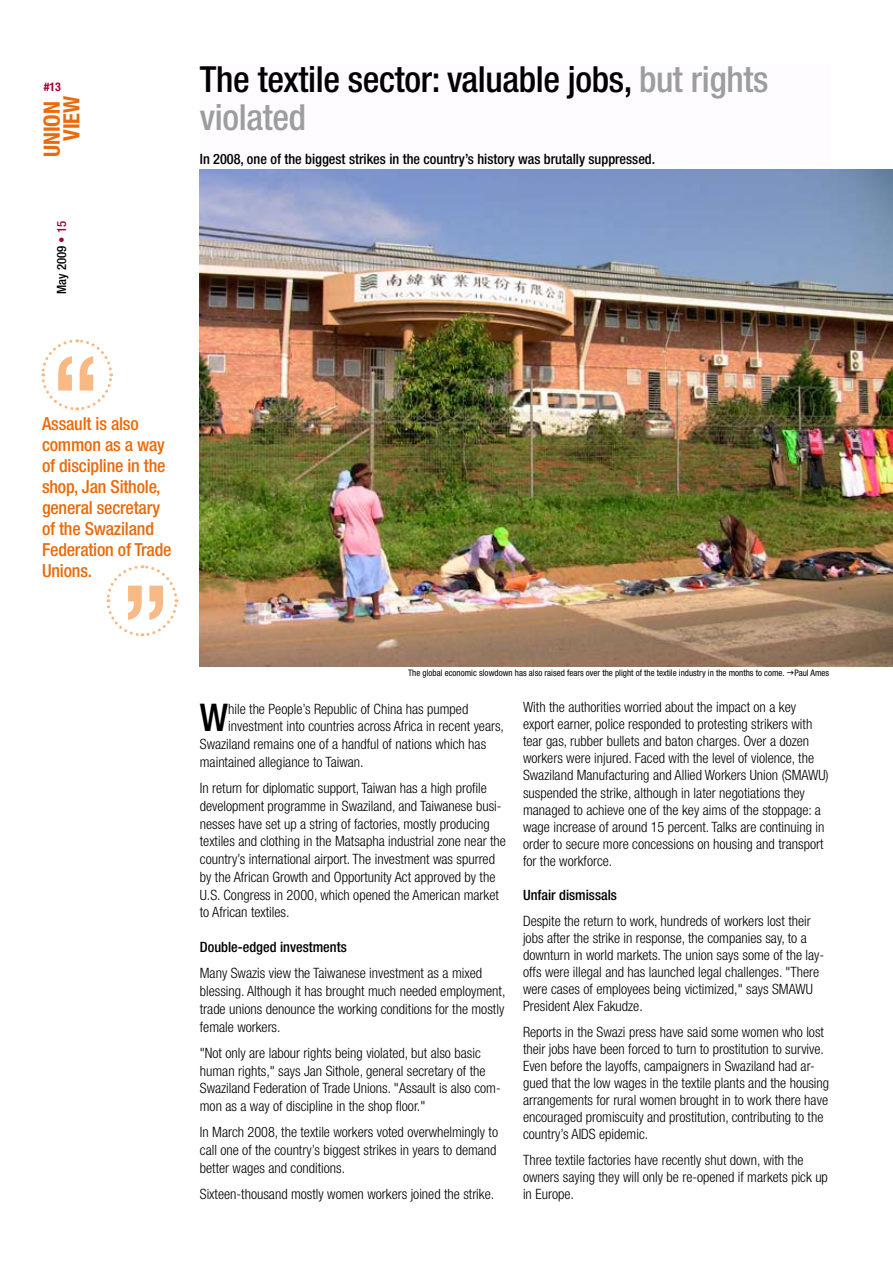
<style>
.page{position:relative;width:893px;height:1263px;background:#fff}
.page>*{position:absolute;margin:0;border:0;box-sizing:border-box;transform-origin:0 0}
.t1{font:500 condensed 120px "Helvetica Neue";color:#f8b985}
.t2{font:500 condensed 38.25px "Helvetica Neue";color:#000}
.t3{font:500 condensed 36px/37.5px "Helvetica Neue";letter-spacing:-.01em;color:#000}
.t4{font:700 condensed 22.5px/19.5px "Helvetica Neue";color:#eb6a0a;text-align:right}
.t5{font:500 condensed 18px/21px "Helvetica Neue";letter-spacing:-.01em;color:#eb6a0a}
.t6{font:300 condensed 14.25px/17.1px "Helvetica Neue";color:#000}
.t7{font:500 condensed 14.25px "Helvetica Neue";color:#000}
.t8{font:500 condensed 12.75px "Helvetica Neue";color:#000}
.t9{font:700 condensed 12px "Helvetica Neue";color:#a50133}
.t10{font:condensed 9px "Helvetica Neue";color:#000}
.s1{color:#a50133}
.s2{color:#9c9d9f}
</style>
<div class="page">
<img style="left:200px;top:169px;width:693px;height:497px">
<svg style="left:41px;top:339px;width:73px;height:72px"></svg>
<svg style="left:106px;top:565px;width:73px;height:72px"></svg>
<p class="t9" style="left:44px;top:79px;width:19px">#13</p>
<h3 class="t4" style="left:42px;top:157px;width:63px;rotate:-90deg">UNION<br>VIEW</h3>
<p class="t8" style="left:54px;top:294px;width:74px;rotate:-90deg">May 2009 <span class="s1">• 15</span></p>
<h1 class="t1" style="left:50px;top:328px;width:53px">“</h1>
<p class="t5" style="left:42px;top:413px;width:131px">Assault is also common as a way of discipline in the shop, Jan Sithole, general secretary of the Swaziland<br>Federation of Trade<br>Unions.</p>
<h1 class="t1" style="left:171px;top:648px;width:53px;rotate:-180deg">“</h1>
<h3 class="t3" style="left:200px;top:60px;width:570px">The textile sector: valuable jobs, <span class="s2">but rights violated</span></h3>
<p class="t7" style="left:200px;top:150px;width:457px">In 2008, one of the biggest strikes in the country’s history was brutally suppressed.</p>
<p class="t10" style="left:408px;top:668px;width:423px">The global economic slowdown has also raised fears over the plight of the textile industry in the months to come. Paul Ames</p>
<h2 class="t2" style="left:200px;top:694px;width:30px">W</h2>
<p class="t6" style="left:228px;top:700px;width:242px">hile the People’s Republic of China has pumped</p>
<p class="t6" style="left:228px;top:718px;width:277px">investment into countries across Africa in recent years,</p>
<p class="t6" style="left:200px;top:735px;width:288px">Swaziland remains one of a handful of nations which has</p>
<p class="t6" style="left:200px;top:753px;width:165px">maintained allegiance to Taiwan.</p>
<p class="t6" style="left:200px;top:779px;width:308px;line-height:17.7px">In return for diplomatic support, Taiwan has a high profile development programme in Swaziland, and Taiwanese busi&shy;nesses have set up a string of factories, mostly producing textiles and clothing in the Matsapha industrial zone near the country’s international airport. The investment was spurred by the African Growth and Opportunity Act approved by the U.S. Congress in 2000, which opened the American market to African textiles.</p>
<p class="t7" style="left:200px;top:938px;width:148px">Double-edged investments</p>
<p class="t6" style="left:200px;top:964px;width:307px;line-height:17.7px">Many Swazis view the Taiwanese investment as a mixed blessing. Although it has brought much needed employment, trade unions denounce the working conditions for the mostly female workers.</p>
<p class="t6" style="left:200px;top:1044px;width:302px;line-height:17.7px">"Not only are labour rights being violated, but also basic human rights," says Jan Sithole, general secretary of the Swaziland Federation of Trade Unions. "Assault is also com&shy;mon as a way of discipline in the shop floor."</p>
<p class="t6" style="left:200px;top:1123px;width:300px;line-height:17.7px;text-align:justify">In March 2008, the textile workers voted overwhelmingly to call one of the country’s biggest strikes in years to demand better wages and conditions.</p>
<p class="t6" style="left:200px;top:1185px;width:296px">Sixteen-thousand mostly women workers joined the strike.</p>
<p class="t6" style="left:523px;top:698px;width:307px">With the authorities worried about the impact on a key export earner, police responded to protesting strikers with tear gas, rubber bullets and baton charges. Over a dozen workers were injured. Faced with the level of violence, the Swaziland Manufacturing and Allied Workers Union (SMAWU) suspended the strike, although in later negotiations they managed to achieve one of the key aims of the stoppage: a wage increase of around 15 percent. Talks are continuing in order to secure more concessions on housing and transport for the workforce.</p>
<p class="t7" style="left:523px;top:886px;width:95px">Unfair dismissals</p>
<p class="t6" style="left:523px;top:912px;width:303px">Despite the return to work, hundreds of workers lost their jobs after the strike in response, the companies say, to a downturn in world markets. The union says some of the lay&shy;offs were illegal and has launched legal challenges. "There were cases of employees being victimized," says SMAWU President Alex Fakudze.</p>
<p class="t6" style="left:523px;top:1023px;width:308px">Reports in the Swazi press have said some women who lost their jobs have been forced to turn to prostitution to survive.<br>Even before the layoffs, campaigners in Swaziland had ar&shy;gued that the low wages in the textile plants and the housing arrangements for rural women brought in to work there have encouraged promiscuity and prostitution, contributing to the country’s AIDS epidemic.</p>
<p class="t6" style="left:523px;top:1151px;width:306px">Three textile factories have recently shut down, with the owners saying they will only be re-opened if markets pick up in Europe.</p>
</div>
